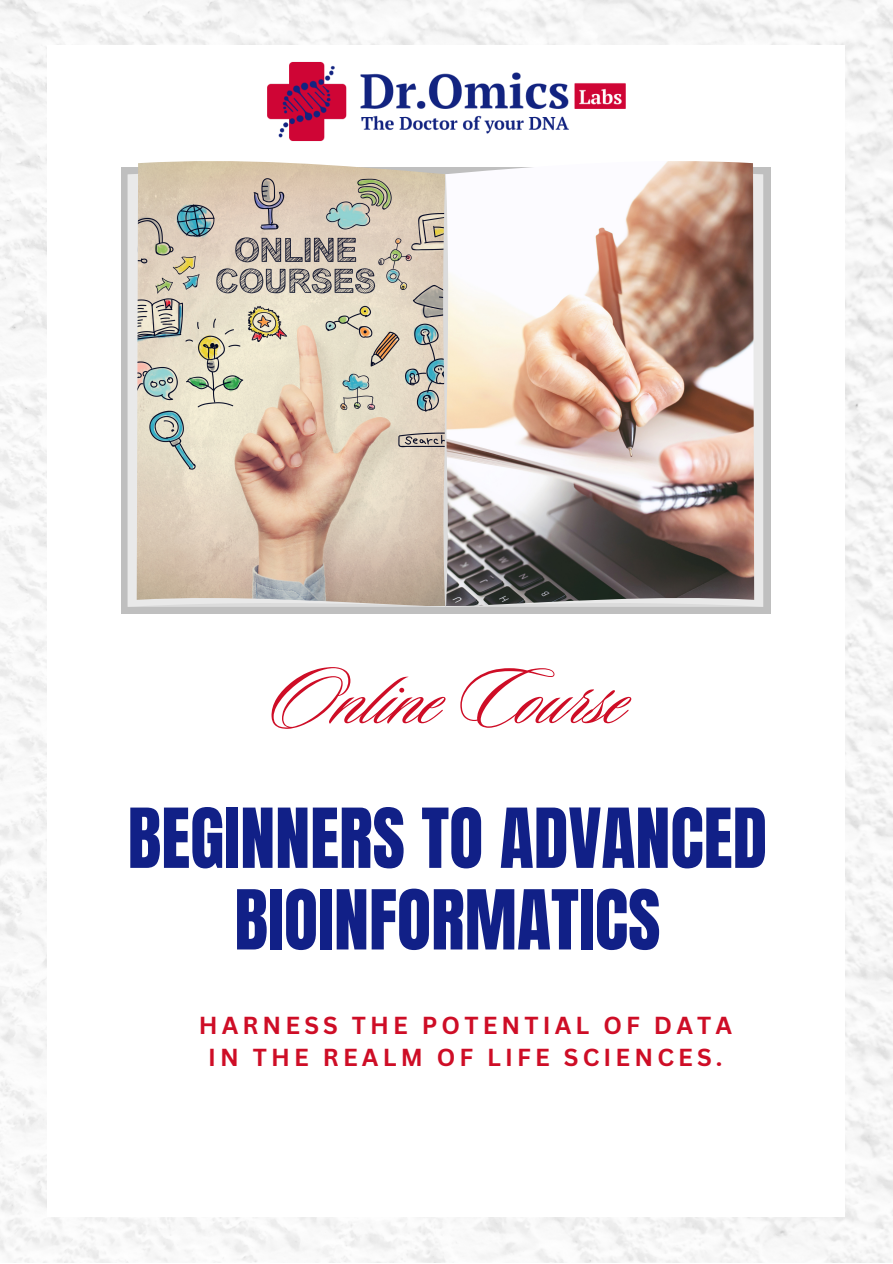
<style>
.page{position:relative;width:893px;height:1264px;background:#fff}
.page>*{position:absolute;margin:0;border:0;box-sizing:border-box;transform-origin:0 0}
.t1{font:86.55px "Sloop Script Pro";color:#ce0d26}
.t2{font:70.2px/81.6px "Anton";color:#112087;text-align:center}
.t3{font:700 24px/32.5px "Canva Sans";letter-spacing:.175em;color:#ce0d26;text-align:center}
</style>
<div class="page">
<div style="left:122px;top:167px;width:649px;height:446px;background:#bfbfbf"></div>
<svg style="left:128px;top:174px;width:315px;height:433px;background:#e7e7e7"></svg>
<img style="left:137px;top:161px;width:616px;height:445px">
<img style="left:448px;top:168px;width:315px;height:439px">
<svg style="left:443px;top:226px;width:5px;height:381px;background:#d4d0cc"></svg>
<img style="left:180px;top:0;width:532px;height:226px">
<p class="t1" style="left:267px;top:653px;width:360px">Online Course</p>
<p class="t2" style="left:128px;top:798px;width:641px">BEGINNERS TO ADVANCED<br>BIOINFORMATICS</p>
<p class="t3" style="left:199px;top:1007px;width:535px">HARNESS THE POTENTIAL OF DATA<br>IN THE REALM OF LIFE SCIENCES.</p>
</div>
